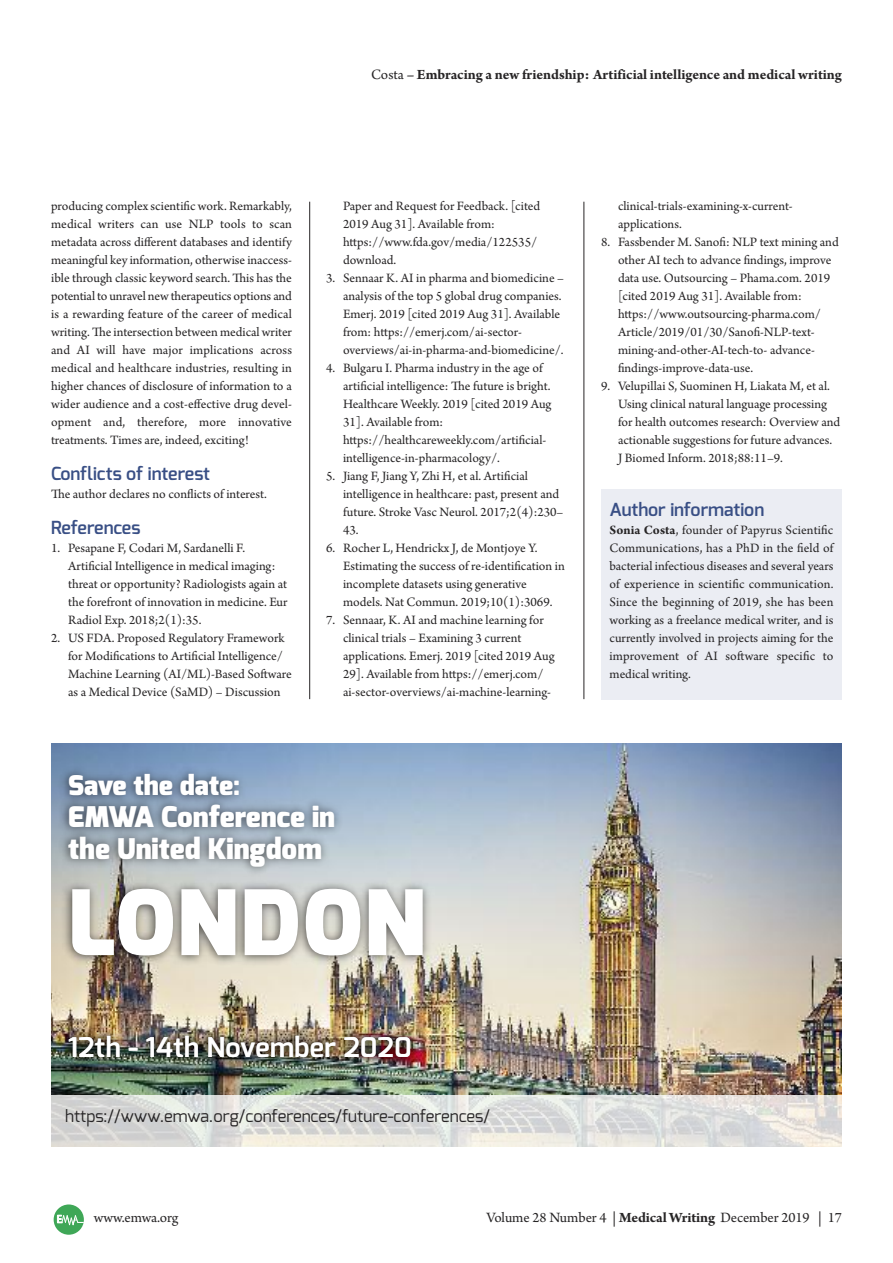
<style>
.page{position:relative;width:893px;height:1263px;background:#fff}
.page>*{position:absolute;margin:0;border:0;box-sizing:border-box;transform-origin:0 0}
.t1{font:900 90px "Exo";letter-spacing:.025em;color:#fff}
.t2{font:900 28.5px/31.8px "Exo";color:#fff}
.t3{font:600 27px "Exo";letter-spacing:.02em;color:#fff}
.t4{font:900 27px "Exo";color:#fff}
.t5{font:600 18px "Exo";color:#394f85}
.t6{font:16.5px "Exo";letter-spacing:-.005em;color:#272526}
.t7{font:700 15px "Arno Pro";letter-spacing:-.005em;color:#272526}
.t8{font:15px "Arno Pro";letter-spacing:-.005em;color:#272526}
.t9{font:13.5px/18px "Arno Pro";color:#272526}
.s1{font-weight:400}
.s2{font-weight:700}
</style>
<div class="page">
<svg style="left:54px;top:1204px;width:30px;height:31px"></svg>
<div style="left:601px;top:489px;width:241px;height:210px;background:#ebedf3"></div>
<img style="left:51px;top:743px;width:790px;height:352px">
<img style="left:51px;top:755px;width:791px;height:307px">
<img style="left:51px;top:1017px;width:391px;height:78px">
<div style="left:43px;top:1095px;width:802px;height:57px;background:#fff;opacity:.8"></div>
<hr style="left:309px;top:202px;width:1px;height:497px;background:#272526">
<hr style="left:584px;top:202px;width:1px;height:497px;background:#272526">
<p class="t7" style="left:371px;top:69px;width:472px"><span class="s1">Costa</span> – Embracing a new friendship: Artificial intelligence and medical writing</p>
<p class="t9" style="left:51px;top:198px;width:242px;text-align:justify">producing complex scientific work. Remarkably, medical writers can use NLP tools to scan metadata across different databases and identify meaningful key information, otherwise inaccess&shy;ible through classic keyword search. This has the potential to unravel new therapeutics options and is a rewarding feature of the career of medical writing. The intersection between medical writer and AI will have major implications across medical and healthcare industries, resulting in higher chances of disclosure of information to a wider audience and a cost-effective drug devel&shy;opment and, therefore, more innovative treatments. Times are, indeed, exciting!</p>
<h3 class="t5" style="left:51px;top:466px;width:160px">Conflicts of interest</h3>
<p class="t9" style="left:51px;top:486px;width:217px">The author declares no conflicts of interest.</p>
<h3 class="t5" style="left:51px;top:520px;width:91px">References</h3>
<p class="t9" style="left:68px;top:540px;width:221px;text-indent:-17px">1. Pesapane F, Codari M, Sardanelli F.<br>Artificial Intelligence in medical imaging: threat or opportunity? Radiologists again at the forefront of innovation in medicine. Eur Radiol Exp. 2018;2(1):35.</p>
<p class="t9" style="left:68px;top:630px;width:225px;text-indent:-17px">2. US FDA. Proposed Regulatory Framework for Modifications to Artificial Intelligence/ Machine Learning (AI/ML)-Based Software as a Medical Device (SaMD) – Discussion</p>
<p class="t9" style="left:343px;top:198px;width:199px">Paper and Request for Feedback. [cited<br>2019 Aug 31]. Available from: https://www.fda.gov/media/122535/ download.</p>
<p class="t9" style="left:343px;top:270px;width:222px;text-indent:-17px">3. Sennaar K. AI in pharma and biomedicine – analysis of the top 5 global drug companies.<br>Emerj. 2019 [cited 2019 Aug 31]. Available from: https://emerj.com/ai-sector&shy;overviews/ai-in-pharma-and-biomedicine/.</p>
<p class="t9" style="left:343px;top:360px;width:210px;text-indent:-17px">4. Bulgaru I. Pharma industry in the age of artificial intelligence: The future is bright.<br>Healthcare Weekly. 2019 [cited 2019 Aug 31]. Available from: https://healthcareweekly.com/artificial&shy;intelligence-in-pharmacology/.</p>
<p class="t9" style="left:343px;top:468px;width:222px;text-indent:-17px">5. Jiang F, Jiang Y, Zhi H, et al. Artificial intelligence in healthcare: past, present and future. Stroke Vasc Neurol. 2017;2(4):230– 43.</p>
<p class="t9" style="left:343px;top:540px;width:223px;text-indent:-17px">6. Rocher L, Hendrickx J, de Montjoye Y.<br>Estimating the success of re-identification in incomplete datasets using generative models. Nat Commun. 2019;10(1):3069.</p>
<p class="t9" style="left:343px;top:612px;width:213px;text-indent:-17px">7. Sennaar, K. AI and machine learning for clinical trials – Examining 3 current applications. Emerj. 2019 [cited 2019 Aug 29]. Available from https://emerj.com/ ai-sector-overviews/ai-machine-learning-</p>
<p class="t9" style="left:618px;top:198px;width:176px">clinical-trials-examining-x-current&shy;applications.</p>
<p class="t9" style="left:618px;top:234px;width:222px;text-indent:-17px">8. Fassbender M. Sanofi: NLP text mining and other AI tech to advance findings, improve data use. Outsourcing – Phama.com. 2019 [cited 2019 Aug 31]. Available from: https://www.outsourcing-pharma.com/ Article/2019/01/30/Sanofi-NLP-text&shy;mining-and-other-AI-tech-to- advance&shy;findings-improve-data-use.</p>
<p class="t9" style="left:618px;top:378px;width:224px;text-indent:-17px">9. Velupillai S, Suominen H, Liakata M, et al.<br>Using clinical natural language processing for health outcomes research: Overview and actionable suggestions for future advances.<br>J Biomed Inform. 2018;88:11–9.</p>
<h3 class="t5" style="left:609px;top:502px;width:156px">Author information</h3>
<p class="t9" style="left:609px;top:522px;width:225px;text-align:justify"><span class="s2">Sonia Costa</span>, founder of Papyrus Scientific Communications, has a PhD in the field of bacterial infectious diseases and several years of experience in scientific communication.<br>Since the beginning of 2019, she has been working as a freelance medical writer, and is currently involved in projects aiming for the improvement of AI software specific to medical writing.</p>
<h3 class="t4" style="left:68px;top:770px;width:173px">Save the date:</h3>
<h2 class="t2" style="left:68px;top:801px;width:268px">EMWA Conference in the United Kingdom</h2>
<h1 class="t1" style="left:68px;top:871px;width:359px">LONDON</h1>
<h3 class="t3" style="left:68px;top:1036px;width:345px">12th - 14th November 2020</h3>
<p class="t6" style="left:65px;top:1107px;width:426px">https://www.emwa.org/conferences/future-conferences/</p>
<p class="t8" style="left:94px;top:1212px;width:86px">www.emwa.org</p>
<p class="t8" style="left:486px;top:1212px;width:357px">Volume 28 Number 4 | <span class="s2">Medical Writing</span> December 2019 | 17</p>
</div>
